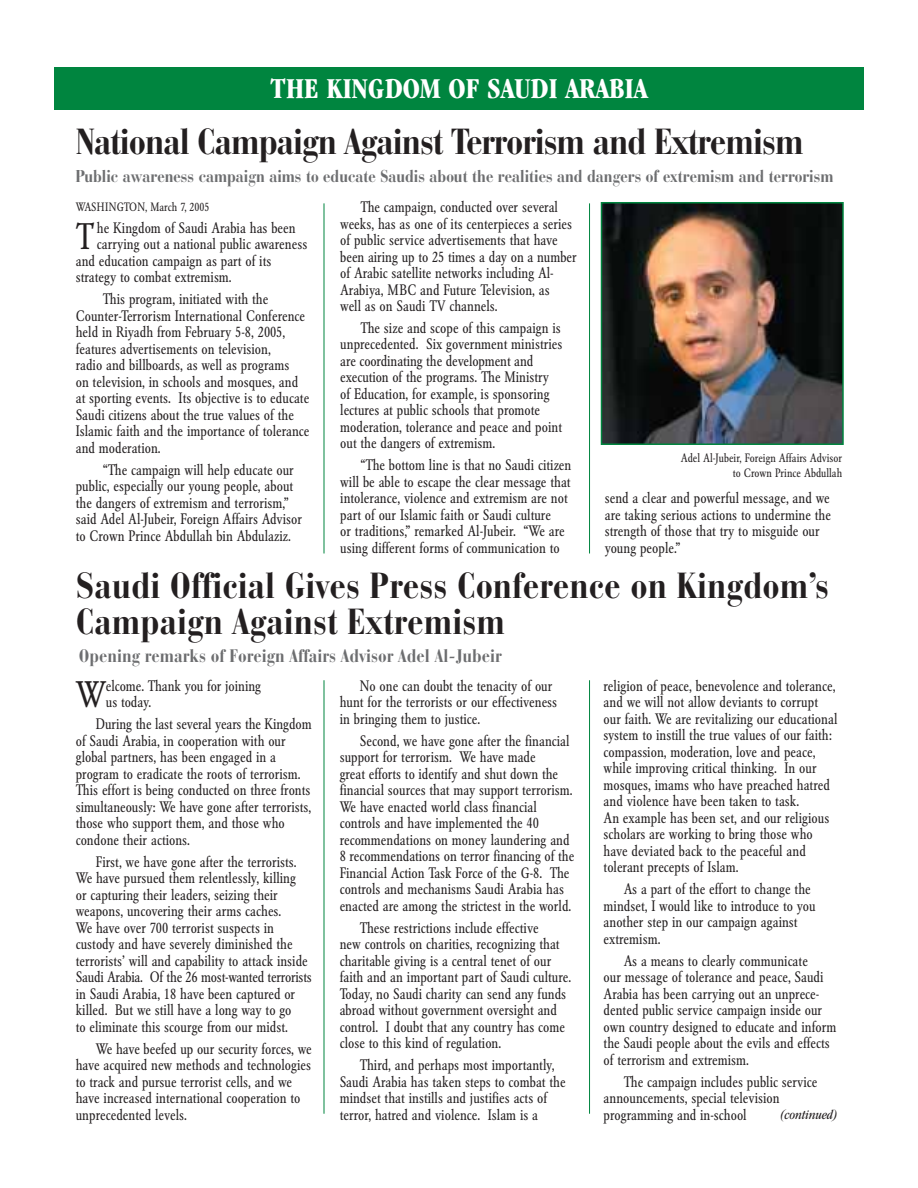
<style>
.page{position:relative;width:918px;height:1188px;background:#fff}
.page>*{position:absolute;margin:0;border:0;box-sizing:border-box;transform-origin:0 0}
.t1{font:condensed 36.6px "Garamond BE";color:#231f20}
.t2{font:700 condensed 36px/36px "Bauer Bodoni";color:#231f20}
.t3{font:700 condensed 36px "Bauer Bodoni";letter-spacing:-.03em;color:#231f20}
.t4{font:700 condensed 30px "Garamond IT Cby BT";color:#fff}
.t5{font:700 condensed 18px "Bauer Bodoni BT";color:#6d6e70}
.t6{font:700 condensed 18px "Bauer Bodoni";color:#6d6e70}
.t7{font:condensed 15px/16.5px "Garamond BE";color:#231f20}
.t8{font:italic condensed 13.5px "Garamond IT Cby BT";color:#231f20}
.t9{font:condensed 12px/14.4px "Garamond BE";color:#231f20;text-align:right}
</style>
<div class="page">
<div style="left:55px;top:68px;width:809px;height:42px;background:#00853f"></div>
<img style="left:604px;top:205px;width:237px;height:237px">
<div style="left:601px;top:202px;width:243px;height:243px;border:2px solid #00853f"></div>
<hr style="left:324px;top:203px;width:1px;height:350px;background:#00853f">
<hr style="left:589px;top:203px;width:1px;height:350px;background:#00853f">
<hr style="left:589px;top:680px;width:1px;height:434px;background:#00853f">
<hr style="left:324px;top:680px;width:1px;height:434px;background:#00853f">
<h3 class="t4" style="left:270px;top:76px;width:379px">THE KINGDOM OF SAUDI ARABIA</h3>
<h2 class="t3" style="left:76px;top:127px;width:729px">National Campaign Against Terrorism and Extremism</h2>
<p class="t5" style="left:76px;top:169px;width:759px">Public awareness campaign aims to educate Saudis about the realities and dangers of extremism and terrorism</p>
<p class="t9" style="left:76px;top:201px;width:135px">WASHINGTON, March 7, 2005</p>
<h1 class="t1" style="left:76px;top:221px;width:20px">T</h1>
<p class="t7" style="left:97px;top:221px;width:200px">he Kingdom of Saudi Arabia has been</p>
<p class="t7" style="left:97px;top:237px;width:212px">carrying out a national public awareness</p>
<p class="t7" style="left:76px;top:254px;width:197px">and education campaign as part of its</p>
<p class="t7" style="left:76px;top:270px;width:158px">strategy to combat extremism.</p>
<p class="t7" style="left:76px;top:292px;width:235px;text-indent:27px">This program, initiated with the Counter-Terrorism International Conference held in Riyadh from February 5-8, 2005, features advertisements on television,<br>radio and billboards, as well as programs<br>on television, in schools and mosques, and at sporting events. Its objective is to educate Saudi citizens about the true values of the Islamic faith and the importance of tolerance and moderation.</p>
<p class="t7" style="left:76px;top:462px;width:228px;text-indent:27px">“The campaign will help educate our public, especially our young people, about the dangers of extremism and terrorism,” said Adel Al-Jubeir, Foreign Affairs Advisor to Crown Prince Abdullah bin Abdulaziz.</p>
<p class="t7" style="left:340px;top:200px;width:238px;text-indent:20px">The campaign, conducted over several weeks, has as one of its centerpieces a series of public service advertisements that have been airing up to 25 times a day on a number of Arabic satellite networks including Al-Arabiya, MBC and Future Television, as<br>well as on Saudi TV channels.</p>
<p class="t7" style="left:340px;top:321px;width:224px;text-indent:20px">The size and scope of this campaign is unprecedented. Six government ministries are coordinating the development and execution of the programs. The Ministry of Education, for example, is sponsoring lectures at public schools that promote moderation, tolerance and peace and point out the dangers of extremism.</p>
<p class="t7" style="left:340px;top:458px;width:233px;text-indent:20px">“The bottom line is that no Saudi citizen will be able to escape the clear message that intolerance, violence and extremism are not part of our Islamic faith or Saudi culture<br>or traditions,” remarked Al-Jubeir. “We are using different forms of communication to</p>
<p class="t9" style="left:681px;top:452px;width:163px">Adel Al-Jubeir, Foreign Affairs Advisor to Crown Prince Abdullah</p>
<p class="t7" style="left:605px;top:491px;width:228px">send a clear and powerful message, and we are taking serious actions to undermine the strength of those that try to misguide our young people.”</p>
<h2 class="t2" style="left:76px;top:571px;width:755px">Saudi Official Gives Press Conference on Kingdom’s<br>Campaign Against Extremism</h2>
<p class="t6" style="left:79px;top:649px;width:424px">Opening remarks of Foreign Affairs Advisor Adel Al-Jubeir</p>
<h1 class="t1" style="left:76px;top:679px;width:32px">W</h1>
<p class="t7" style="left:106px;top:679px;width:157px">elcome. Thank you for joining us today.</p>
<p class="t7" style="left:76px;top:717px;width:237px;text-indent:20px">During the last several years the Kingdom of Saudi Arabia, in cooperation with our global partners, has been engaged in a program to eradicate the roots of terrorism.<br>This effort is being conducted on three fronts simultaneously: We have gone after terrorists, those who support them, and those who condone their actions.</p>
<p class="t7" style="left:76px;top:855px;width:238px;text-indent:20px">First, we have gone after the terrorists.<br>We have pursued them relentlessly, killing<br>or capturing their leaders, seizing their weapons, uncovering their arms caches.<br>We have over 700 terrorist suspects in custody and have severely diminished the terrorists’ will and capability to attack inside Saudi Arabia. Of the 26 most-wanted terrorists in Saudi Arabia, 18 have been captured or killed. But we still have a long way to go<br>to eliminate this scourge from our midst.</p>
<p class="t7" style="left:76px;top:1041px;width:237px;text-indent:20px">We have beefed up our security forces, we have acquired new methods and technologies to track and pursue terrorist cells, and we have increased international cooperation to unprecedented levels.</p>
<p class="t7" style="left:340px;top:679px;width:219px;text-indent:20px">No one can doubt the tenacity of our hunt for the terrorists or our effectiveness in bringing them to justice.</p>
<p class="t7" style="left:340px;top:734px;width:236px;text-indent:20px">Second, we have gone after the financial support for terrorism. We have made<br>great efforts to identify and shut down the financial sources that may support terrorism.<br>We have enacted world class financial controls and have implemented the 40 recommendations on money laundering and 8 recommendations on terror financing of the Financial Action Task Force of the G-8. The controls and mechanisms Saudi Arabia has enacted are among the strictest in the world.</p>
<p class="t7" style="left:340px;top:921px;width:233px;text-indent:20px">These restrictions include effective<br>new controls on charities, recognizing that charitable giving is a central tenet of our faith and an important part of Saudi culture.<br>Today, no Saudi charity can send any funds abroad without government oversight and control. I doubt that any country has come close to this kind of regulation.</p>
<p class="t7" style="left:340px;top:1058px;width:228px;text-indent:20px">Third, and perhaps most importantly, Saudi Arabia has taken steps to combat the mindset that instills and justifies acts of terror, hatred and violence. Islam is a</p>
<p class="t7" style="left:604px;top:679px;width:235px">religion of peace, benevolence and tolerance, and we will not allow deviants to corrupt our faith. We are revitalizing our educational system to instill the true values of our faith: compassion, moderation, love and peace, while improving critical thinking. In our mosques, imams who have preached hatred and violence have been taken to task.<br>An example has been set, and our religious scholars are working to bring those who have deviated back to the peaceful and tolerant precepts of Islam.</p>
<p class="t7" style="left:604px;top:882px;width:213px;text-indent:20px">As a part of the effort to change the mindset, I would like to introduce to you another step in our campaign against extremism.</p>
<p class="t7" style="left:604px;top:954px;width:234px;text-indent:20px">As a means to clearly communicate<br>our message of tolerance and peace, Saudi Arabia has been carrying out an unprece&shy;dented public service campaign inside our own country designed to educate and inform the Saudi people about the evils and effects of terrorism and extremism.</p>
<p class="t7" style="left:604px;top:1074px;width:215px;text-indent:20px">The campaign includes public service announcements, special television programming and in-school</p>
<p class="t8" style="left:780px;top:1110px;width:59px">(continued)</p>
</div>
